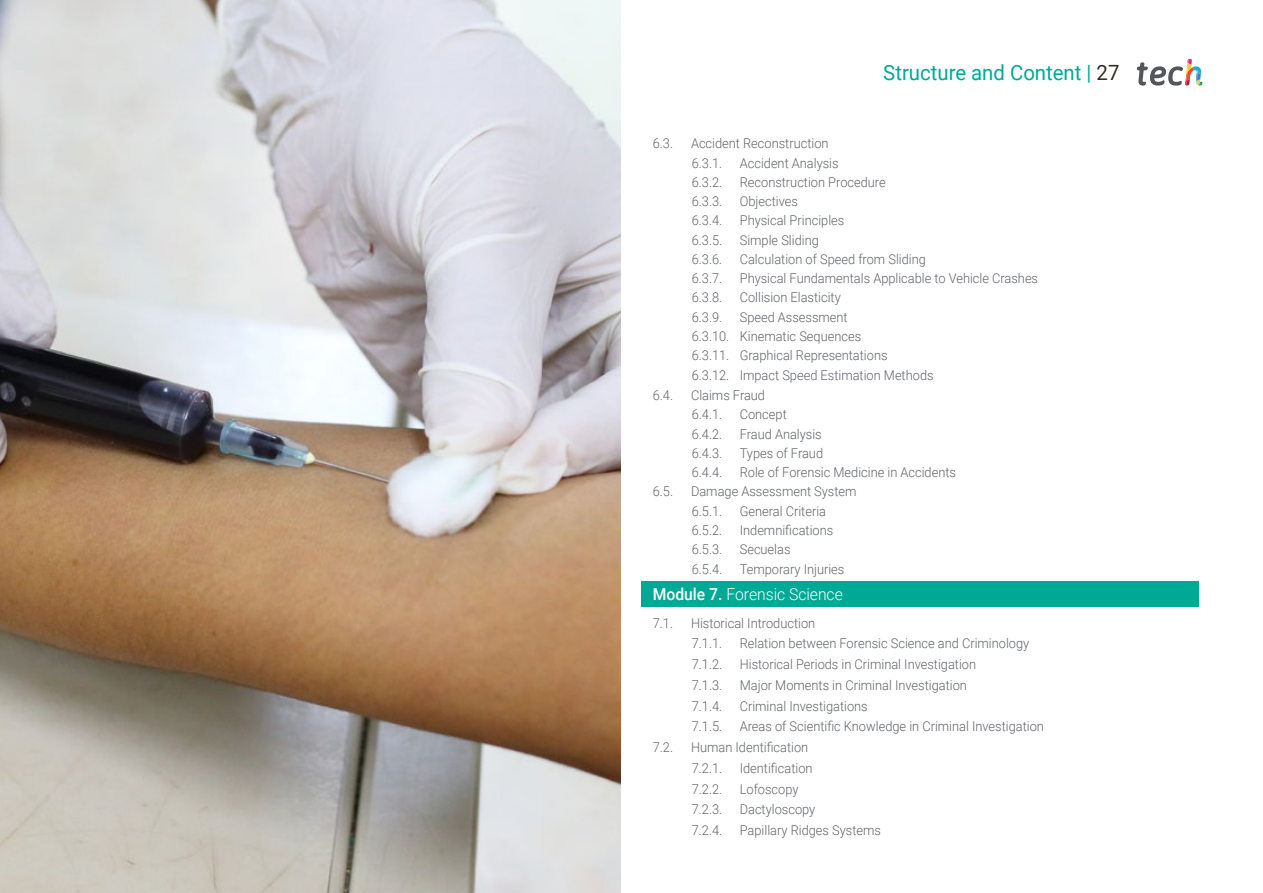
<style>
.page{position:relative;width:1263px;height:893px;background:#fff}
.page>*{position:absolute;margin:0;border:0;box-sizing:border-box;transform-origin:0 0}
.t1{font:21px "Roboto";color:#00a996}
.t2{font:300 16.5px "Roboto";color:#fff;scale:.95 1}
.t3{font:300 13.5px/19.2px "Roboto";color:#61646a;scale:.95 1}
.s1{color:#312e20}
.s2{font-weight:500}
</style>
<div class="page">
<img style="left:0;top:0;width:621px;height:893px">
<div style="left:642px;top:582px;width:557px;height:25px;background:#00a996"></div>
<svg style="left:1137px;top:59px;width:65px;height:27px"></svg>
<p class="t3" style="left:653px;top:133px;width:23px">6.3.</p>
<p class="t3" style="left:691px;top:133px;width:146px">Accident Reconstruction<br>6.3.1.</p>
<p class="t3" style="left:740px;top:153px;width:106px">Accident Analysis</p>
<h1 class="t1" style="left:883px;top:57px;width:238px">Structure and Content | <span class="s1">27</span></h1>
<p class="t3" style="left:692px;top:172px;width:34px">6.3.2.</p>
<p class="t3" style="left:740px;top:172px;width:155px">Reconstruction Procedure</p>
<p class="t3" style="left:692px;top:191px;width:34px">6.3.3.</p>
<p class="t3" style="left:740px;top:191px;width:63px">Objectives</p>
<p class="t3" style="left:692px;top:210px;width:34px">6.3.4.</p>
<p class="t3" style="left:740px;top:210px;width:112px">Physical Principles</p>
<p class="t3" style="left:692px;top:230px;width:34px">6.3.5.</p>
<p class="t3" style="left:740px;top:230px;width:85px">Simple Sliding</p>
<p class="t3" style="left:692px;top:249px;width:34px">6.3.6.</p>
<p class="t3" style="left:740px;top:249px;width:197px">Calculation of Speed from Sliding</p>
<p class="t3" style="left:692px;top:268px;width:34px">6.3.7.</p>
<p class="t3" style="left:740px;top:268px;width:316px">Physical Fundamentals Applicable to Vehicle Crashes</p>
<p class="t3" style="left:692px;top:287px;width:34px">6.3.8.</p>
<p class="t3" style="left:740px;top:287px;width:108px">Collision Elasticity</p>
<p class="t3" style="left:692px;top:307px;width:34px">6.3.9.</p>
<p class="t3" style="left:692px;top:306px;width:256px;text-indent:48px">Speed Assessment<br>6.3.10. Kinematic Sequences<br>6.3.11. Graphical Representations<br>6.3.12. Impact Speed Estimation Methods</p>
<p class="t3" style="left:653px;top:385px;width:23px">6.4.</p>
<p class="t3" style="left:691px;top:385px;width:79px">Claims Fraud<br>6.4.1.</p>
<p class="t3" style="left:740px;top:404px;width:51px">Concept</p>
<p class="t3" style="left:692px;top:424px;width:34px">6.4.2.</p>
<p class="t3" style="left:740px;top:424px;width:88px">Fraud Analysis</p>
<p class="t3" style="left:692px;top:443px;width:34px">6.4.3.</p>
<p class="t3" style="left:740px;top:443px;width:89px">Types of Fraud</p>
<p class="t3" style="left:692px;top:462px;width:34px">6.4.4.</p>
<p class="t3" style="left:740px;top:462px;width:229px">Role of Forensic Medicine in Accidents</p>
<p class="t3" style="left:653px;top:481px;width:23px">6.5.</p>
<p class="t3" style="left:691px;top:481px;width:176px">Damage Assessment System<br>6.5.1.</p>
<p class="t3" style="left:740px;top:501px;width:92px">General Criteria</p>
<p class="t3" style="left:692px;top:520px;width:34px">6.5.2.</p>
<p class="t3" style="left:740px;top:520px;width:100px">Indemnifications</p>
<p class="t3" style="left:692px;top:539px;width:34px">6.5.3.</p>
<p class="t3" style="left:740px;top:539px;width:55px">Secuelas</p>
<p class="t3" style="left:692px;top:559px;width:34px">6.5.4.</p>
<p class="t3" style="left:740px;top:559px;width:112px">Temporary Injuries</p>
<p class="t2" style="left:653px;top:583px;width:202px"><span class="s2">Module 7.</span> Forensic Science</p>
<p class="t3" style="left:653px;top:613px;width:23px">7.1.</p>
<p class="t3" style="left:691px;top:612px;width:132px;line-height:20.7px">Historical Introduction<br>7.1.1.</p>
<p class="t3" style="left:740px;top:633px;width:306px">Relation between Forensic Science and Criminology</p>
<p class="t3" style="left:692px;top:654px;width:34px">7.1.2.</p>
<p class="t3" style="left:740px;top:654px;width:250px">Historical Periods in Criminal Investigation</p>
<p class="t3" style="left:692px;top:675px;width:34px">7.1.3.</p>
<p class="t3" style="left:740px;top:675px;width:241px">Major Moments in Criminal Investigation</p>
<p class="t3" style="left:692px;top:696px;width:34px">7.1.4.</p>
<p class="t3" style="left:740px;top:696px;width:136px">Criminal Investigations</p>
<p class="t3" style="left:692px;top:716px;width:34px">7.1.5.</p>
<p class="t3" style="left:740px;top:716px;width:322px">Areas of Scientific Knowledge in Criminal Investigation</p>
<p class="t3" style="left:653px;top:737px;width:23px">7.2.</p>
<p class="t3" style="left:691px;top:736px;width:125px;line-height:20.7px">Human Identification<br>7.2.1.</p>
<p class="t3" style="left:740px;top:758px;width:78px">Identification</p>
<p class="t3" style="left:692px;top:779px;width:34px">7.2.2.</p>
<p class="t3" style="left:740px;top:779px;width:63px">Lofoscopy</p>
<p class="t3" style="left:692px;top:799px;width:34px">7.2.3.</p>
<p class="t3" style="left:740px;top:799px;width:81px">Dactyloscopy</p>
<p class="t3" style="left:692px;top:820px;width:34px">7.2.4.</p>
<p class="t3" style="left:740px;top:820px;width:150px">Papillary Ridges Systems</p>
</div>
